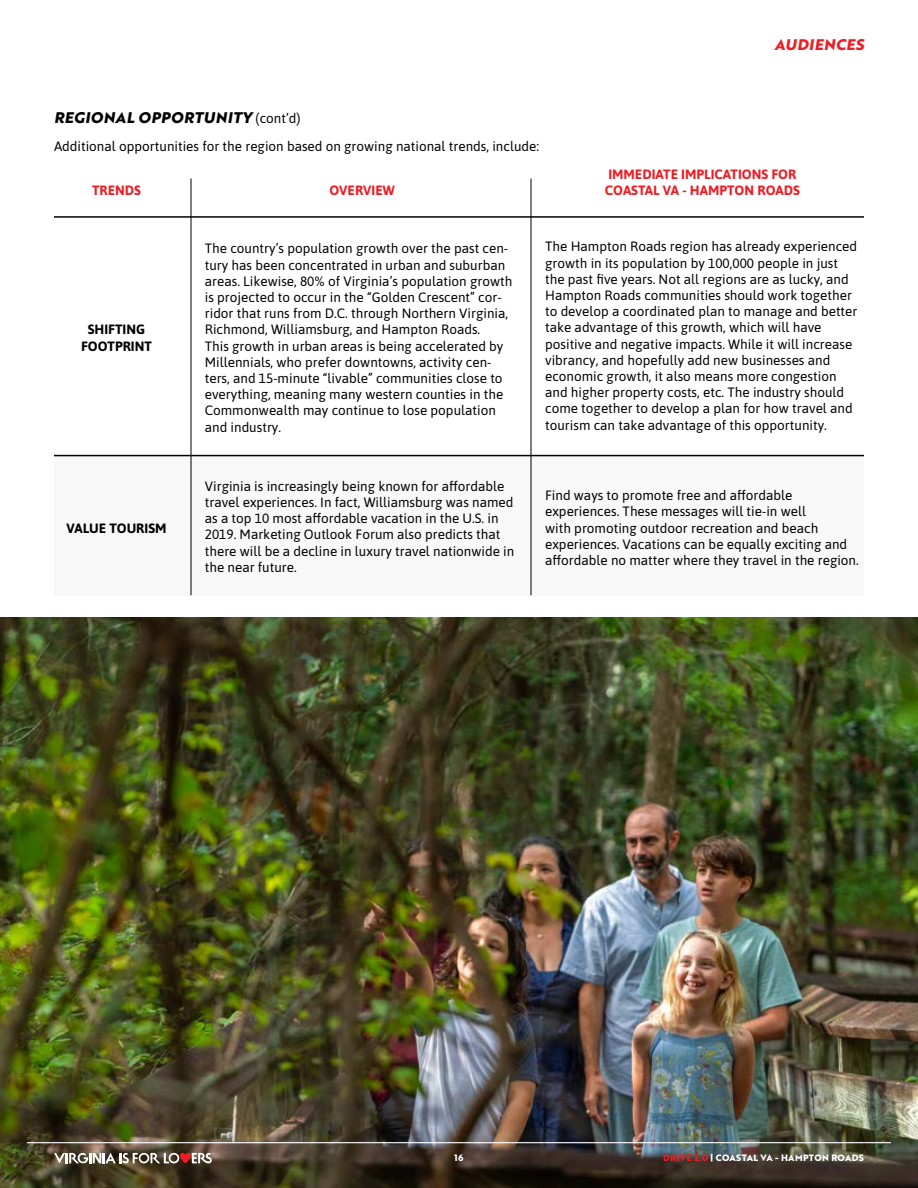
<style>
.page{position:relative;width:918px;height:1188px;background:#fff}
.page>*{position:absolute;margin:0;border:0;box-sizing:border-box;transform-origin:0 0}
.t1{font:15px "Brother 1816 Extra Bold Italic";letter-spacing:.04em;color:#000}
.t2{font:15px "Brother 1816 Extra Bold Italic";letter-spacing:.04em;color:#ed1d24}
.t3{font:13.5px/16.2px "Asap";color:#000}
.t4{font:700 13.5px/16.2px "Asap";color:#ed1d24}
.t5{font:700 13.5px/16.2px "Asap";color:#000;text-align:center}
.t6{font:700 9px "Brother 1816 Extra";letter-spacing:.04em;color:#fff}
.s1{font-family:"Asap";font-size:13.5px}
.s2{color:#ed1d24}
</style>
<div class="page">
<img style="left:0;top:617px;width:918px;height:571px">
<div style="left:54px;top:457px;width:810px;height:138px;background:#f8f8f9"></div>
<hr style="left:54px;top:455px;width:810px;height:1px;background:#000">
<hr style="left:54px;top:216px;width:810px;height:2px;background:#000">
<hr style="left:531px;top:178px;width:1px;height:417px;background:#000">
<hr style="left:191px;top:178px;width:1px;height:417px;background:#000">
<hr style="left:27px;top:1142px;width:864px;height:1px;background:#fff">
<svg style="left:54px;top:1153px;width:160px;height:10px"></svg>
<p class="t1" style="left:54px;top:106px;width:248px">REGIONAL OPPORTUNITY <span class="s1">(cont’d)</span></p>
<p class="t3" style="left:54px;top:137px;width:487px">Additional opportunities for the region based on growing national trends, include:</p>
<p class="t4" style="left:92px;top:182px;width:50px">TRENDS</p>
<p class="t4" style="left:329px;top:182px;width:67px">OVERVIEW</p>
<p class="t2" style="left:775px;top:33px;width:91px">AUDIENCES</p>
<p class="t4" style="left:605px;top:165px;width:197px">IMMEDIATE IMPLICATIONS FOR<br>COASTAL VA - HAMPTON ROADS</p>
<p class="t5" style="left:81px;top:321px;width:72px">SHIFTING<br>FOOTPRINT</p>
<p class="t5" style="left:66px;top:519px;width:102px">VALUE TOURISM</p>
<p class="t3" style="left:205px;top:240px;width:309px">The country’s population growth over the past cen&shy;tury has been concentrated in urban and suburban areas. Likewise, 80% of Virginia’s population growth is projected to occur in the “Golden Crescent” cor&shy;ridor that runs from D.C. through Northern Virginia, Richmond, Williamsburg, and Hampton Roads.<br>This growth in urban areas is being accelerated by Millennials, who prefer downtowns, activity cen&shy;ters, and 15-minute “livable” communities close to everything, meaning many western counties in the Commonwealth may continue to lose population and industry.</p>
<p class="t3" style="left:205px;top:477px;width:311px">Virginia is increasingly being known for affordable travel experiences. In fact, Williamsburg was named as a top 10 most affordable vacation in the U.S. in 2019. Marketing Outlook Forum also predicts that there will be a decline in luxury travel nationwide in the near future.</p>
<p class="t3" style="left:545px;top:238px;width:314px">The Hampton Roads region has already experienced growth in its population by 100,000 people in just the past five years. Not all regions are as lucky, and Hampton Roads communities should work together to develop a coordinated plan to manage and better take advantage of this growth, which will have positive and negative impacts. While it will increase vibrancy, and hopefully add new businesses and economic growth, it also means more congestion and higher property costs, etc. The industry should come together to develop a plan for how travel and tourism can take advantage of this opportunity.</p>
<p class="t3" style="left:545px;top:487px;width:315px">Find ways to promote free and affordable experiences. These messages will tie-in well<br>with promoting outdoor recreation and beach experiences. Vacations can be equally exciting and affordable no matter where they travel in the region.</p>
<p class="t6" style="left:455px;top:1151px;width:10px">16</p>
<p class="t6" style="left:663px;top:1151px;width:202px"><span class="s2">DRIVE 2.0</span> | COASTAL VA - HAMPTON ROADS</p>
</div>
